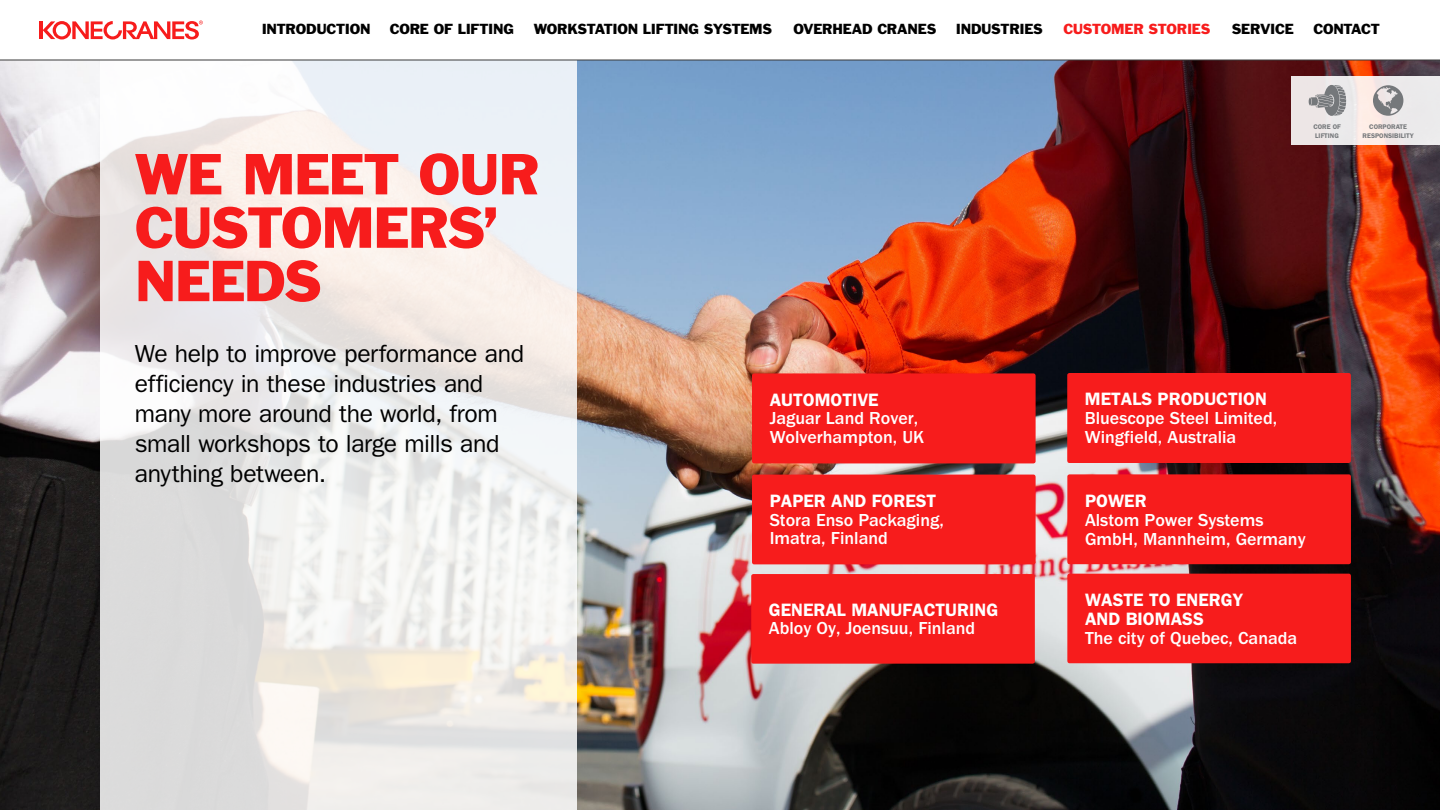
<style>
.page{position:relative;width:1440px;height:810px;background:#fff}
.page>*{position:absolute;margin:0;border:0;box-sizing:border-box;transform-origin:0 0}
.t1{font:53.4px/53.4px "Franklin Gothic Std";letter-spacing:-.025em;color:#f71c1c}
.t2{font:24.75px/30px "ITC Franklin Gothic Std";letter-spacing:-.015em;color:#000}
.t3{font:500 18px/18.8px "ITC Franklin Gothic Std";color:#fff}
.t4{font:600 18px/18.8px "ITC Franklin Gothic Std";color:#fff}
.t5{font:13.5px "Franklin Gothic Std";letter-spacing:-.02em;color:#000}
.t6{font:13.5px "Franklin Gothic Std";letter-spacing:-.02em;color:#f71c1c}
.t7{font:600 6.75px/8.2px "ITC Franklin Gothic Std";color:#75787b}
</style>
<div class="page">
<img style="left:0;top:61px;width:1440px;height:749px">
<svg style="left:100px;top:61px;width:478px;height:749px"></svg>
<div style="left:752px;top:373px;width:284px;height:90px;background:#f71c1c;border-radius:2px"></div>
<div style="left:751px;top:574px;width:284px;height:90px;background:#f71c1c;border-radius:2px"></div>
<div style="left:1067px;top:474px;width:284px;height:90px;background:#f71c1c;border-radius:2px"></div>
<div style="left:752px;top:475px;width:284px;height:89px;background:#f71c1c;border-radius:2px"></div>
<div style="left:1067px;top:373px;width:284px;height:90px;background:#f71c1c;border-radius:2px"></div>
<div style="left:1067px;top:574px;width:284px;height:89px;background:#f71c1c;border-radius:2px"></div>
<svg style="left:1291px;top:77px;width:149px;height:68px;fill:#edeae9"></svg>
<svg style="left:1373px;top:85px;width:30px;height:31px"></svg>
<svg style="left:1309px;top:85px;width:37px;height:31px"></svg>
<hr style="left:0;top:60px;width:1440px;height:1px;background:#3b3b3b">
<hr style="left:40px;top:21px;width:3px;height:18px;background:#f71c1c">
<svg style="left:43px;top:21px;width:160px;height:18px"></svg>
<p class="t5" style="left:262px;top:20px;width:110px">INTRODUCTION</p>
<p class="t5" style="left:390px;top:20px;width:126px">CORE OF LIFTING</p>
<p class="t5" style="left:534px;top:20px;width:240px">WORKSTATION LIFTING SYSTEMS</p>
<p class="t5" style="left:793px;top:20px;width:145px">OVERHEAD CRANES</p>
<p class="t5" style="left:956px;top:20px;width:89px">INDUSTRIES</p>
<p class="t6" style="left:1063px;top:20px;width:149px">CUSTOMER STORIES</p>
<p class="t5" style="left:1232px;top:20px;width:63px">SERVICE</p>
<p class="t5" style="left:1313px;top:20px;width:68px">CONTACT</p>
<h1 class="t1" style="left:135px;top:147px;width:407px">WE MEET OUR<br>CUSTOMERS’<br>NEEDS</h1>
<h2 class="t2" style="left:135px;top:339px;width:391px">We help to improve performance and efficiency in these industries and many more around the world, from small workshops to large mills and anything between.</h2>
<p class="t7" style="left:1313px;top:123px;width:29px">CORE OF<br>LIFTING</p>
<p class="t7" style="left:1363px;top:123px;width:53px;text-align:center">CORPORATE<br>RESPONSIBILITY</p>
<p class="t4" style="left:770px;top:390px;width:111px">AUTOMOTIVE</p>
<p class="t3" style="left:770px;top:409px;width:156px">Jaguar Land Rover,<br>Wolverhampton, UK</p>
<p class="t4" style="left:770px;top:491px;width:168px">PAPER AND FOREST</p>
<p class="t3" style="left:770px;top:511px;width:176px">Stora Enso Packaging,<br>Imatra, Finland</p>
<p class="t4" style="left:769px;top:600px;width:231px">GENERAL MANUFACTURING</p>
<p class="t3" style="left:769px;top:619px;width:208px">Abloy Oy, Joensuu, Finland</p>
<p class="t4" style="left:1085px;top:390px;width:184px">METALS PRODUCTION</p>
<p class="t3" style="left:1085px;top:409px;width:194px">Bluescope Steel Limited,<br>Wingfield, Australia</p>
<p class="t4" style="left:1085px;top:492px;width:63px">POWER</p>
<p class="t3" style="left:1085px;top:511px;width:222px">Alstom Power Systems<br>GmbH, Mannheim, Germany</p>
<p class="t4" style="left:1085px;top:591px;width:160px">WASTE TO ENERGY<br>AND BIOMASS</p>
<p class="t3" style="left:1085px;top:629px;width:214px">The city of Quebec, Canada</p>
</div>
